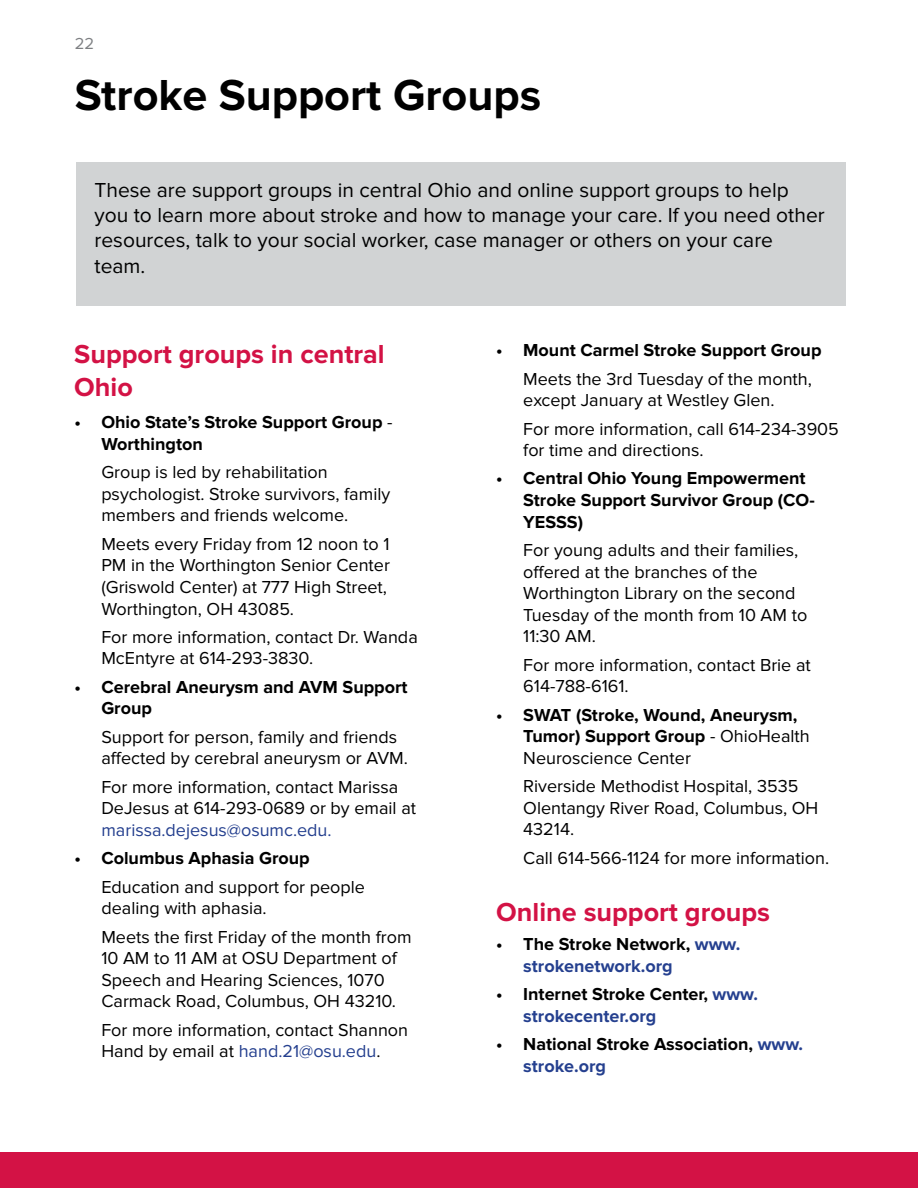
<style>
.page{position:relative;width:918px;height:1188px;background:#fff}
.page>*{position:absolute;margin:0;border:0;box-sizing:border-box;transform-origin:0 0}
.t1{font:700 45px "Proxima Nova";color:#000}
.t2{font:700 27px/32.4px "Proxima Nova";color:#d31245}
.t3{font:21px/25.2px "Proxima Nova";color:#000}
.t4{font:18px/21.6px "Proxima Nova";color:#000}
.t5{font:700 18px/21.6px "Proxima Nova";color:#000}
.t6{font:700 18px/21.6px "Proxima Nova";color:#25408f}
.t7{font:18px "Proxima Nova";color:#25408f}
.t8{font:16.5px "Proxima Nova";color:#7e8083}
.s1{font-weight:400}
.s2{color:#25408f}
.s3{color:#000}
</style>
<div class="page">
<div style="left:0;top:1152px;width:918px;height:36px;background:#d31245"></div>
<div style="left:76px;top:162px;width:769px;height:144px;background:#d1d3d4"></div>
<p class="t8" style="left:75px;top:34px;width:21px">22</p>
<h1 class="t1" style="left:75px;top:69px;width:468px">Stroke Support Groups</h1>
<p class="t3" style="left:94px;top:178px;width:732px">These are support groups in central Ohio and online support groups to help you to learn more about stroke and how to manage your care. If you need other resources, talk to your social worker, case manager or others on your care team.</p>
<h2 class="t2" style="left:74px;top:339px;width:312px">Support groups in central<br>Ohio</h2>
<p class="t5" style="left:101px;top:412px;width:293px;text-indent:-27px">• Ohio State’s Stroke Support Group <span class="s1">-<br></span>Worthington</p>
<p class="t4" style="left:101px;top:462px;width:290px">Group is led by rehabilitation psychologist. Stroke survivors, family members and friends welcome.</p>
<p class="t4" style="left:101px;top:533px;width:290px">Meets every Friday from 12 noon to 1<br>PM in the Worthington Senior Center (Griswold Center) at 777 High Street,<br>Worthington, OH 43085.</p>
<p class="t4" style="left:101px;top:626px;width:318px">For more information, contact Dr. Wanda<br>McEntyre at 614-293-3830.</p>
<p class="t5" style="left:101px;top:676px;width:308px;text-indent:-27px">• Cerebral Aneurysm and AVM Support<br>Group</p>
<p class="t4" style="left:101px;top:726px;width:308px">Support for person, family and friends affected by cerebral aneurysm or AVM.</p>
<p class="t4" style="left:101px;top:776px;width:316px">For more information, contact Marissa<br>DeJesus at 614-293-0689 or by email at</p>
<p class="t7" style="left:101px;top:820px;width:232px">marissa.dejesus@osumc.edu.</p>
<p class="t5" style="left:74px;top:848px;width:237px">• Columbus Aphasia Group</p>
<p class="t4" style="left:101px;top:876px;width:265px">Education and support for people dealing with aphasia.</p>
<p class="t4" style="left:101px;top:926px;width:312px">Meets the first Friday of the month from 10 AM to 11 AM at OSU Department of Speech and Hearing Sciences, 1070<br>Carmack Road, Columbus, OH 43210.</p>
<p class="t4" style="left:101px;top:1019px;width:308px">For more information, contact Shannon<br>Hand by email at <span class="s2">hand.21@osu.edu</span>.</p>
<p class="t5" style="left:496px;top:340px;width:327px">• Mount Carmel Stroke Support Group</p>
<p class="t4" style="left:523px;top:368px;width:290px">Meets the 3rd Tuesday of the month, except January at Westley Glen.</p>
<p class="t4" style="left:523px;top:418px;width:317px">For more information, call 614-234-3905 for time and directions.</p>
<p class="t5" style="left:523px;top:468px;width:293px;text-indent:-27px">• Central Ohio Young Empowerment<br>Stroke Support Survivor Group (CO-<br>YESSS)</p>
<p class="t4" style="left:523px;top:540px;width:286px">For young adults and their families, offered at the branches of the<br>Worthington Library on the second<br>Tuesday of the month from 10 AM to<br>11:30 AM.</p>
<p class="t4" style="left:523px;top:654px;width:289px">For more information, contact Brie at<br>614-788-6161.</p>
<p class="t5" style="left:523px;top:704px;width:288px;text-indent:-27px">• SWAT (Stroke, Wound, Aneurysm,<br>Tumor) Support Group <span class="s1">- OhioHealth<br>Neuroscience Center</span></p>
<p class="t4" style="left:523px;top:776px;width:297px">Riverside Methodist Hospital, 3535<br>Olentangy River Road, Columbus, OH<br>43214.</p>
<p class="t4" style="left:523px;top:847px;width:307px">Call 614-566-1124 for more information.</p>
<h2 class="t2" style="left:496px;top:897px;width:275px">Online support groups</h2>
<p class="t6" style="left:523px;top:934px;width:219px;text-indent:-27px"><span class="s3">• The Stroke Network,</span> www. strokenetwork.org</p>
<p class="t5" style="left:523px;top:984px;width:236px;text-indent:-27px">• Internet Stroke Center, <span class="s2">www. strokecenter.org</span></p>
<p class="t5" style="left:523px;top:1034px;width:281px;text-indent:-27px">• National Stroke Association, <span class="s2">www. stroke.org</span></p>
</div>
